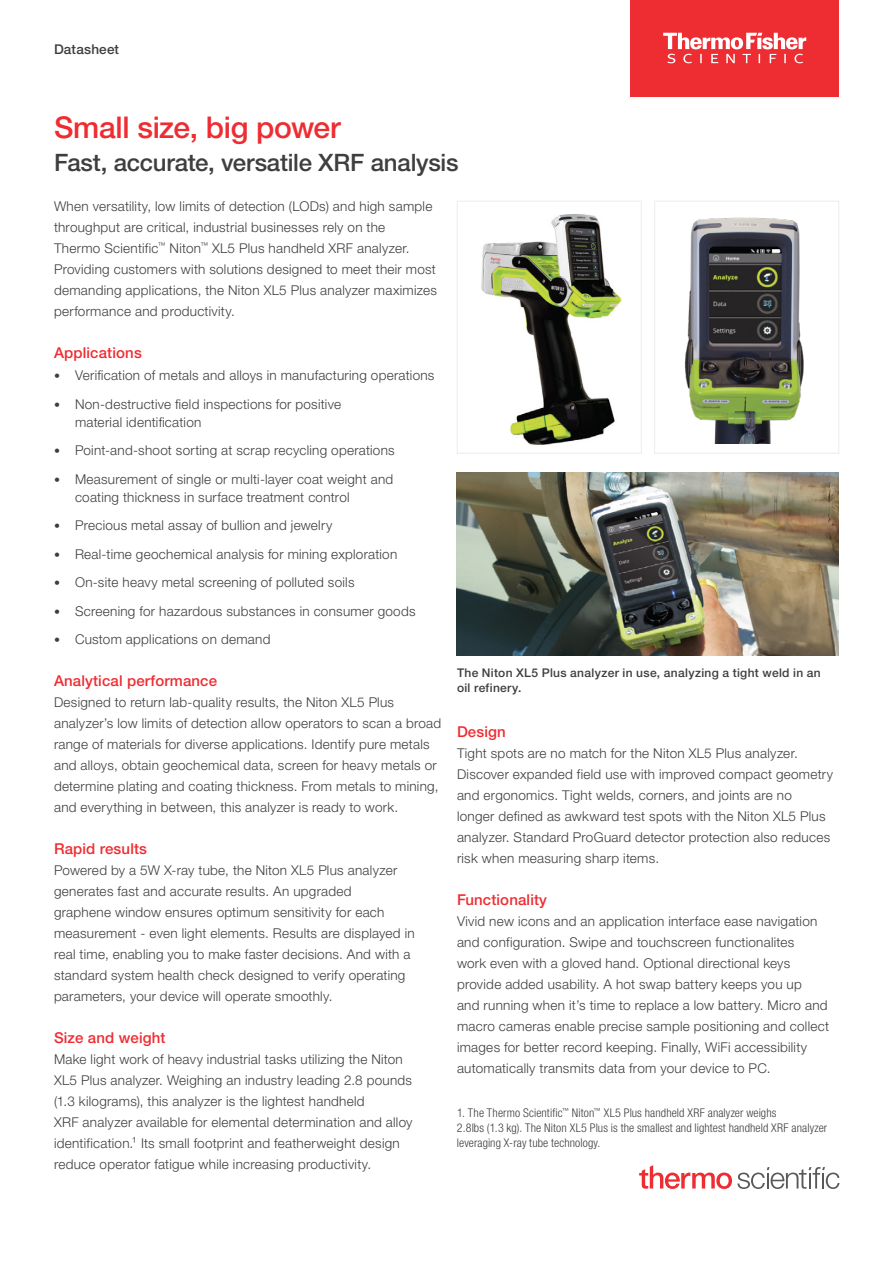
<style>
.page{position:relative;width:893px;height:1263px;background:#fff}
.page>*{position:absolute;margin:0;border:0;box-sizing:border-box;transform-origin:0 0}
.t1{font:500 30px "Helvetica Neue LTW1 G";letter-spacing:-.01em;color:#ee2d33}
.t2{font:500 24px "Helvetica Neue LTW1 G";letter-spacing:-.01em;color:#3e3e3f}
.t3{font:500 15px "Helvetica Neue LTW1 G";letter-spacing:.01em;color:#ee2d33}
.t4{font:300 13.5px/21px "Helvetica Neue LTW1 G";letter-spacing:.02em;color:#3e3e3f}
.t5{font:500 13.5px "Helvetica Neue LTW1 G";letter-spacing:.015em;color:#3e3e3f}
.t6{font:300 condensed 12px/15px "Helvetica Neue LTW1 G";letter-spacing:.005em;color:#3e3e3f}
.t7{font:500 12px/15.8px "Helvetica Neue LTW1 G";letter-spacing:.03em;color:#3e3e3f}
.s1{font-size:12px}
</style>
<div class="page">
<img style="left:481px;top:214px;width:141px;height:231px">
<div style="left:457px;top:201px;width:184px;height:252px;border:1px solid #ececee"></div>
<img style="left:684px;top:217px;width:120px;height:227px">
<div style="left:654px;top:201px;width:185px;height:252px;border:1px solid #ececee"></div>
<img style="left:457px;top:472px;width:382px;height:183px">
<svg style="left:639px;top:1165px;width:200px;height:24px"></svg>
<div style="left:630px;top:0;width:209px;height:96px;background:#ee2d33"></div>
<svg style="left:663px;top:33px;width:143px;height:30px"></svg>
<p class="t5" style="left:54px;top:41px;width:67px">Datasheet</p>
<h1 class="t1" style="left:54px;top:110px;width:288px">Small size, big power</h1>
<h2 class="t2" style="left:54px;top:148px;width:406px">Fast, accurate, versatile XRF analysis</h2>
<p class="t4" style="left:54px;top:195px;width:385px">When versatility, low limits of detection (LODs) and high sample throughput are critical, industrial businesses rely on the<br>Thermo Scientific<sup>™</sup> Niton<sup>™</sup> XL5 Plus handheld XRF analyzer.<br>Providing customers with solutions designed to meet their most demanding applications, the Niton XL5 Plus analyzer maximizes performance and productivity.</p>
<p class="t3" style="left:54px;top:343px;width:89px">Applications</p>
<p class="t4" style="left:54px;top:365px;width:382px"><span class="s1">•</span> Verification of metals and alloys in manufacturing operations</p>
<p class="t4" style="left:75px;top:395px;width:268px;line-height:18px;text-indent:-21px"><span class="s1">•</span> Non-destructive field inspections for positive material identification</p>
<p class="t4" style="left:54px;top:440px;width:342px"><span class="s1">•</span> Point-and-shoot sorting at scrap recycling operations</p>
<p class="t4" style="left:75px;top:470px;width:320px;line-height:18px;text-indent:-21px"><span class="s1">•</span> Measurement of single or multi-layer coat weight and coating thickness in surface treatment control</p>
<p class="t4" style="left:54px;top:515px;width:280px"><span class="s1">•</span> Precious metal assay of bullion and jewelry</p>
<p class="t4" style="left:54px;top:543px;width:345px"><span class="s1">•</span> Real-time geochemical analysis for mining exploration</p>
<p class="t4" style="left:54px;top:572px;width:302px"><span class="s1">•</span> On-site heavy metal screening of polluted soils</p>
<p class="t4" style="left:54px;top:600px;width:363px"><span class="s1">•</span> Screening for hazardous substances in consumer goods</p>
<p class="t4" style="left:54px;top:629px;width:218px"><span class="s1">•</span> Custom applications on demand</p>
<p class="t3" style="left:54px;top:672px;width:165px">Analytical performance</p>
<p class="t4" style="left:54px;top:692px;width:389px">Designed to return lab-quality results, the Niton XL5 Plus analyzer’s low limits of detection allow operators to scan a broad range of materials for diverse applications. Identify pure metals and alloys, obtain geochemical data, screen for heavy metals or determine plating and coating thickness. From metals to mining, and everything in between, this analyzer is ready to work.</p>
<p class="t3" style="left:54px;top:840px;width:95px">Rapid results</p>
<p class="t4" style="left:54px;top:860px;width:362px">Powered by a 5W X-ray tube, the Niton XL5 Plus analyzer generates fast and accurate results. An upgraded<br>graphene window ensures optimum sensitivity for each measurement - even light elements. Results are displayed in real time, enabling you to make faster decisions. And with a standard system health check designed to verify operating parameters, your device will operate smoothly.</p>
<p class="t3" style="left:54px;top:1029px;width:113px">Size and weight</p>
<p class="t4" style="left:54px;top:1049px;width:360px">Make light work of heavy industrial tasks utilizing the Niton XL5 Plus analyzer. Weighing an industry leading 2.8 pounds (1.3 kilograms), this analyzer is the lightest handheld<br>XRF analyzer available for elemental determination and alloy identification.¹ Its small footprint and featherweight design reduce operator fatigue while increasing productivity.</p>
<p class="t7" style="left:457px;top:664px;width:365px">The Niton XL5 Plus analyzer in use, analyzing a tight weld in an oil refinery.</p>
<p class="t3" style="left:457px;top:723px;width:50px">Design</p>
<p class="t4" style="left:457px;top:743px;width:378px">Tight spots are no match for the Niton XL5 Plus analyzer.<br>Discover expanded field use with improved compact geometry and ergonomics. Tight welds, corners, and joints are no<br>longer defined as awkward test spots with the Niton XL5 Plus analyzer. Standard ProGuard detector protection also reduces risk when measuring sharp items.</p>
<p class="t3" style="left:457px;top:891px;width:92px">Functionality</p>
<p class="t4" style="left:457px;top:911px;width:374px">Vivid new icons and an application interface ease navigation and configuration. Swipe and touchscreen functionalites<br>work even with a gloved hand. Optional directional keys provide added usability. A hot swap battery keeps you up<br>and running when it’s time to replace a low battery. Micro and macro cameras enable precise sample positioning and collect images for better record keeping. Finally, WiFi accessibility automatically transmits data from your device to PC.</p>
<p class="t6" style="left:457px;top:1106px;width:372px">1. The Thermo Scientific<sup>™</sup> Niton<sup>™</sup> XL5 Plus handheld XRF analyzer weighs<br>2.8lbs (1.3 kg). The Niton XL5 Plus is the smallest and lightest handheld XRF analyzer leveraging X-ray tube technology.</p>
</div>
